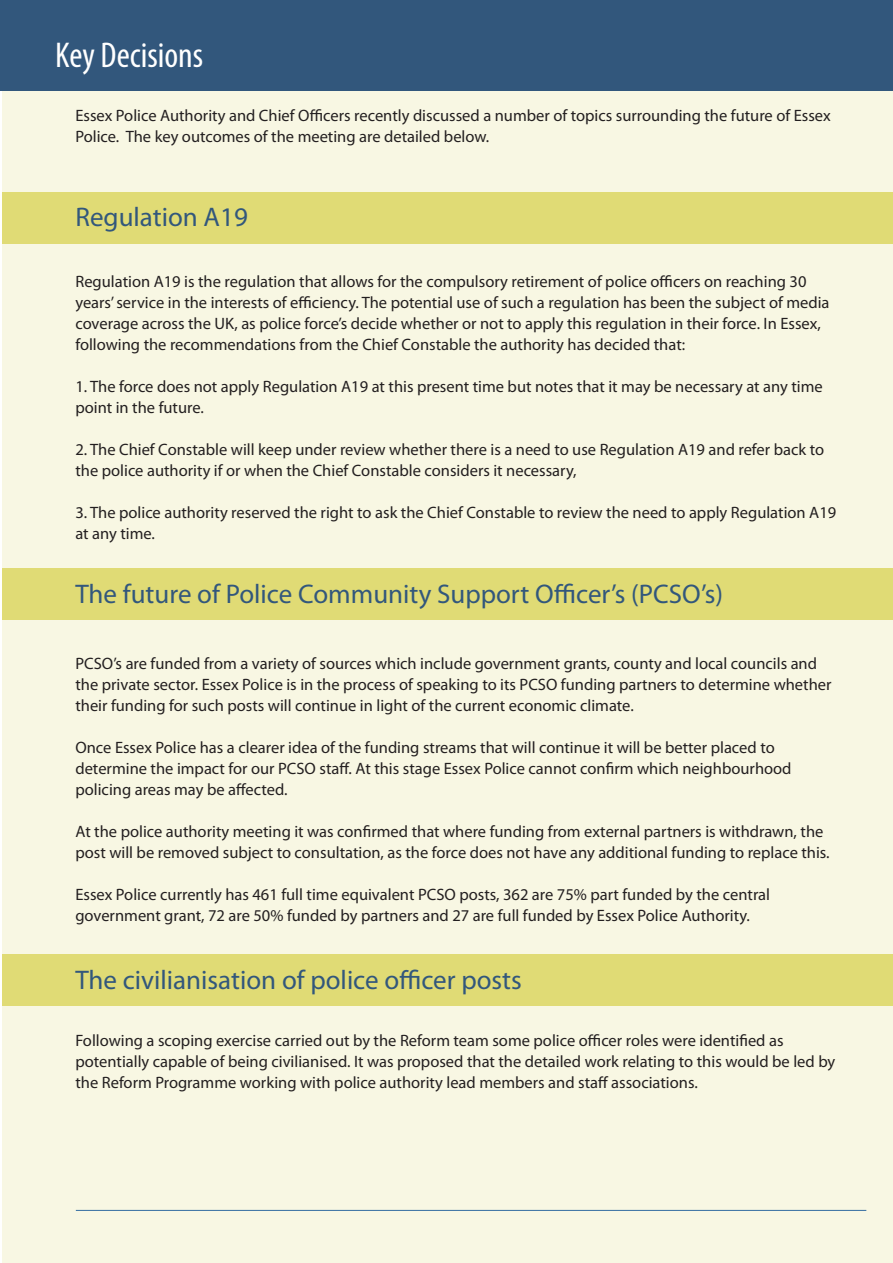
<style>
.page{position:relative;width:893px;height:1263px;background:#fff}
.page>*{position:absolute;margin:0;border:0;box-sizing:border-box;transform-origin:0 0}
.t1{font:condensed 36px "Myriad Pro";color:#fff}
.t2{font:27px "Myriad Pro";color:#32577c}
.t3{font:16.5px/21px "Myriad Pro";color:#231f20}
</style>
<div class="page">
<div style="left:2px;top:81px;width:891px;height:1182px;background:#f8f7e3"></div>
<div style="left:2px;top:569px;width:891px;height:51px;background:#e0db75"></div>
<div style="left:2px;top:192px;width:891px;height:51px;background:#e0db75"></div>
<div style="left:2px;top:955px;width:891px;height:51px;background:#e0db75"></div>
<div style="left:0;top:0;width:893px;height:91px;background:#32577c"></div>
<hr style="left:76px;top:1210px;width:790px;height:1px;background:#014990">
<h1 class="t1" style="left:55px;top:33px;width:150px">Key Decisions</h1>
<p class="t3" style="left:75px;top:105px;width:757px">Essex Police Authority and Chief Officers recently discussed a number of topics surrounding the future of Essex<br>Police. The key outcomes of the meeting are detailed below.</p>
<h2 class="t2" style="left:75px;top:200px;width:174px">Regulation A19</h2>
<p class="t3" style="left:75px;top:270px;width:756px">Regulation A19 is the regulation that allows for the compulsory retirement of police officers on reaching 30 years’ service in the interests of efficiency. The potential use of such a regulation has been the subject of media coverage across the UK, as police force’s decide whether or not to apply this regulation in their force. In Essex, following the recommendations from the Chief Constable the authority has decided that:</p>
<p class="t3" style="left:75px;top:375px;width:749px">1. The force does not apply Regulation A19 at this present time but notes that it may be necessary at any time point in the future.</p>
<p class="t3" style="left:75px;top:438px;width:750px">2. The Chief Constable will keep under review whether there is a need to use Regulation A19 and refer back to the police authority if or when the Chief Constable considers it necessary,</p>
<p class="t3" style="left:75px;top:501px;width:762px">3. The police authority reserved the right to ask the Chief Constable to review the need to apply Regulation A19 at any time.</p>
<h2 class="t2" style="left:75px;top:577px;width:649px">The future of Police Community Support Officer’s (PCSO’s)</h2>
<p class="t3" style="left:75px;top:653px;width:758px">PCSO’s are funded from a variety of sources which include government grants, county and local councils and the private sector. Essex Police is in the process of speaking to its PCSO funding partners to determine whether their funding for such posts will continue in light of the current economic climate.</p>
<p class="t3" style="left:75px;top:737px;width:718px">Once Essex Police has a clearer idea of the funding streams that will continue it will be better placed to determine the impact for our PCSO staff. At this stage Essex Police cannot confirm which neighbourhood policing areas may be affected.</p>
<p class="t3" style="left:75px;top:821px;width:756px">At the police authority meeting it was confirmed that where funding from external partners is withdrawn, the post will be removed subject to consultation, as the force does not have any additional funding to replace this.</p>
<p class="t3" style="left:75px;top:884px;width:696px">Essex Police currently has 461 full time equivalent PCSO posts, 362 are 75% part funded by the central government grant, 72 are 50% funded by partners and 27 are full funded by Essex Police Authority.</p>
<h2 class="t2" style="left:75px;top:963px;width:448px">The civilianisation of police officer posts</h2>
<p class="t3" style="left:75px;top:1029px;width:761px">Following a scoping exercise carried out by the Reform team some police officer roles were identified as potentially capable of being civilianised. It was proposed that the detailed work relating to this would be led by the Reform Programme working with police authority lead members and staff associations.</p>
</div>
